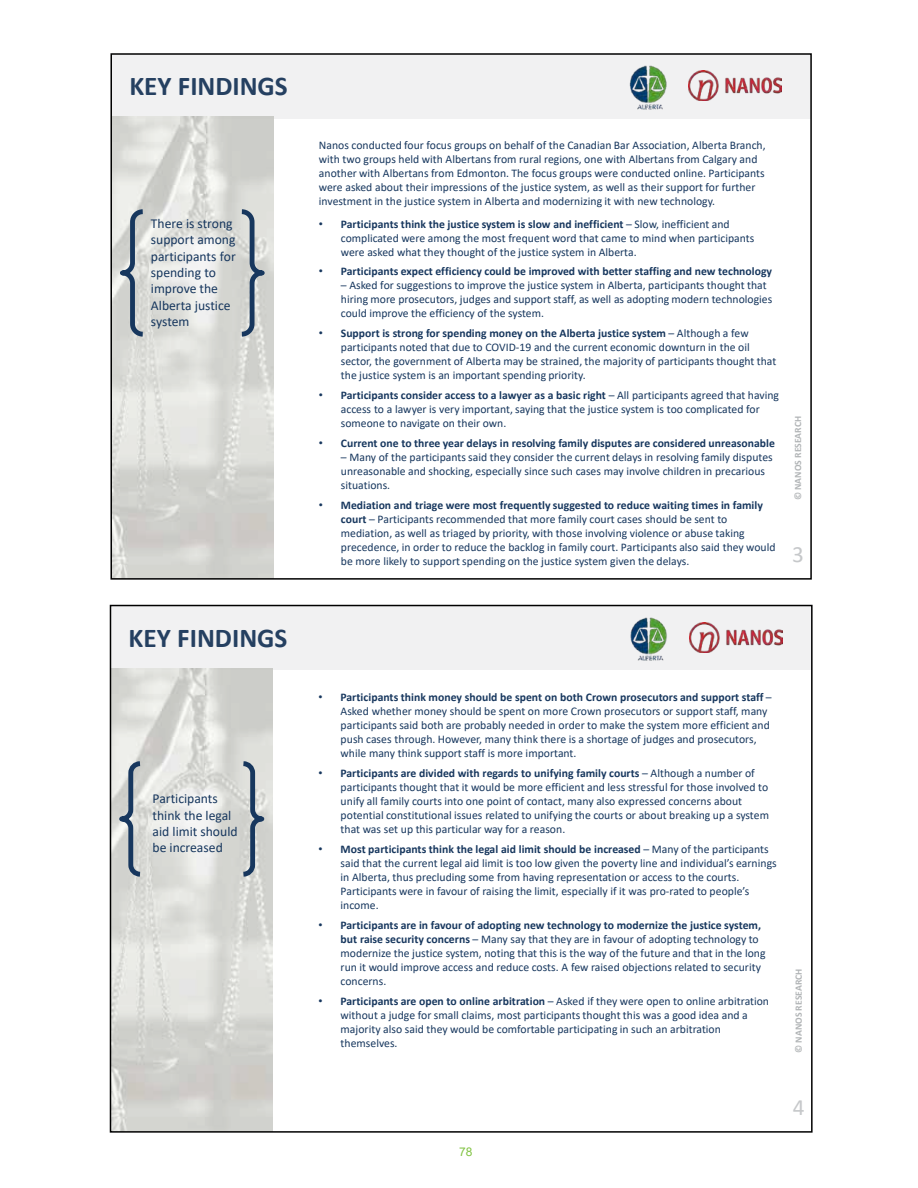
<style>
.page{position:relative;width:918px;height:1188px;background:#fff}
.page>*{position:absolute;margin:0;border:0;box-sizing:border-box;transform-origin:0 0}
.t1{font:700 27.3px "Calibri";color:#254061}
.t2{font:700 27.15px "Calibri";color:#254061}
.t3{font:23.4px "Calibri";color:#c6c8ca}
.t4{font:13.65px/16.4px "Calibri";color:#17375e}
.t5{font:12px "Arial";color:#82c344}
.t6{font:11.7px/14px "Calibri";color:#17375e}
.t7{font:700 11.7px "Calibri";color:#17375e}
.t8{font:700 9.75px "Calibri";color:#b1b4b6}
.s1{font-family:"Arial"}
.s2{font-weight:700}
.s3{font-family:"Arial";font-weight:400}
</style>
<div class="page">
<div style="left:111px;top:54px;width:700px;height:64px;background:#f1f1f2"></div>
<img style="left:697px;top:71px;width:85px;height:30px">
<img style="left:629px;top:65px;width:68px;height:45px">
<img style="left:113px;top:117px;width:160px;height:460px">
<svg style="left:117px;top:207px;width:150px;height:132px"></svg>
<div style="left:110px;top:606px;width:702px;height:64px;background:#f1f1f2"></div>
<img style="left:698px;top:622px;width:85px;height:30px">
<img style="left:630px;top:617px;width:68px;height:44px">
<img style="left:113px;top:668px;width:160px;height:462px">
<svg style="left:117px;top:759px;width:150px;height:120px"></svg>
<h2 class="t2" style="left:129px;top:67px;width:160px">KEY FINDINGS</h2>
<p class="t4" style="left:151px;top:215px;width:86px">There is strong support among participants for spending to improve the<br>Alberta justice system</p>
<h1 class="t1" style="left:129px;top:618px;width:160px">KEY FINDINGS</h1>
<p class="t4" style="left:153px;top:790px;width:87px">Participants think the legal aid limit should be increased</p>
<p class="t6" style="left:319px;top:138px;width:448px">Nanos conducted four focus groups on behalf of the Canadian Bar Association, Alberta Branch, with two groups held with Albertans from rural regions, one with Albertans from Calgary and another with Albertans from Edmonton. The focus groups were conducted online. Participants were asked about their impressions of the justice system, as well as their support for further investment in the justice system in Alberta and modernizing it with new technology.</p>
<p class="t6" style="left:341px;top:216px;width:415px;text-indent:-22px"><span class="s1">•</span> <span class="s2">Participants think the justice system is slow and inefficient</span> – Slow, inefficient and complicated were among the most frequent word that came to mind when participants were asked what they thought of the justice system in Alberta.</p>
<p class="t7" style="left:319px;top:263px;width:455px"><span class="s3">•</span> Participants expect efficiency could be improved with better staffing and new technology</p>
<p class="t6" style="left:341px;top:278px;width:433px">– Asked for suggestions to improve the justice system in Alberta, participants thought that hiring more prosecutors, judges and support staff, as well as adopting modern technologies could improve the efficiency of the system.</p>
<p class="t6" style="left:341px;top:326px;width:437px;text-indent:-22px"><span class="s1">•</span> <span class="s2">Support is strong for spending money on the Alberta justice system</span> – Although a few participants noted that due to COVID-19 and the current economic downturn in the oil sector, the government of Alberta may be strained, the majority of participants thought that the justice system is an important spending priority.</p>
<p class="t6" style="left:341px;top:388px;width:440px;text-indent:-22px"><span class="s1">•</span> <span class="s2">Participants consider access to a lawyer as a basic right</span> – All participants agreed that having access to a lawyer is very important, saying that the justice system is too complicated for someone to navigate on their own.</p>
<p class="t7" style="left:319px;top:435px;width:457px"><span class="s3">•</span> Current one to three year delays in resolving family disputes are considered unreasonable</p>
<p class="t6" style="left:341px;top:450px;width:433px">– Many of the participants said they consider the current delays in resolving family disputes unreasonable and shocking, especially since such cases may involve children in precarious situations.</p>
<p class="t6" style="left:341px;top:498px;width:436px;text-indent:-22px"><span class="s1">•</span> <span class="s2">Mediation and triage were most frequently suggested to reduce waiting times in family court</span> – Participants recommended that more family court cases should be sent to mediation, as well as triaged by priority, with those involving violence or abuse taking precedence, in order to reduce the backlog in family court. Participants also said they would be more likely to support spending on the justice system given the delays.</p>
<p class="t8" style="left:791px;top:500px;width:86px;rotate:-90deg">© NANOS RESEARCH</p>
<h3 class="t3" style="left:792px;top:538px;width:13px">3</h3>
<p class="t6" style="left:341px;top:690px;width:433px;text-indent:-22px"><span class="s1">•</span> <span class="s2">Participants think money should be spent on both Crown prosecutors and support staff</span> – Asked whether money should be spent on more Crown prosecutors or support staff, many participants said both are probably needed in order to make the system more efficient and push cases through. However, many think there is a shortage of judges and prosecutors, while many think support staff is more important.</p>
<p class="t6" style="left:341px;top:766px;width:430px;text-indent:-22px"><span class="s1">•</span> <span class="s2">Participants are divided with regards to unifying family courts</span> – Although a number of participants thought that it would be more efficient and less stressful for those involved to unify all family courts into one point of contact, many also expressed concerns about potential constitutional issues related to unifying the courts or about breaking up a system that was set up this particular way for a reason.</p>
<p class="t6" style="left:341px;top:842px;width:438px;text-indent:-22px"><span class="s1">•</span> <span class="s2">Most participants think the legal aid limit should be increased</span> – Many of the participants said that the current legal aid limit is too low given the poverty line and individual’s earnings in Alberta, thus precluding some from having representation or access to the courts.<br>Participants were in favour of raising the limit, especially if it was pro-rated to people’s income.</p>
<p class="t6" style="left:341px;top:918px;width:427px;text-indent:-22px"><span class="s1">•</span> <span class="s2">Participants are in favour of adopting new technology to modernize the justice system, but raise security concerns</span> – Many say that they are in favour of adopting technology to modernize the justice system, noting that this is the way of the future and that in the long run it would improve access and reduce costs. A few raised objections related to security concerns.</p>
<p class="t6" style="left:341px;top:994px;width:430px;text-indent:-22px"><span class="s1">•</span> <span class="s2">Participants are open to online arbitration</span> – Asked if they were open to online arbitration without a judge for small claims, most participants thought this was a good idea and a majority also said they would be comfortable participating in such an arbitration themselves.</p>
<p class="t8" style="left:792px;top:1053px;width:86px;rotate:-90deg">© NANOS RESEARCH</p>
<p class="t5" style="left:459px;top:1144px;width:15px">78</p>
<h3 class="t3" style="left:793px;top:1091px;width:13px">4</h3>
</div>
